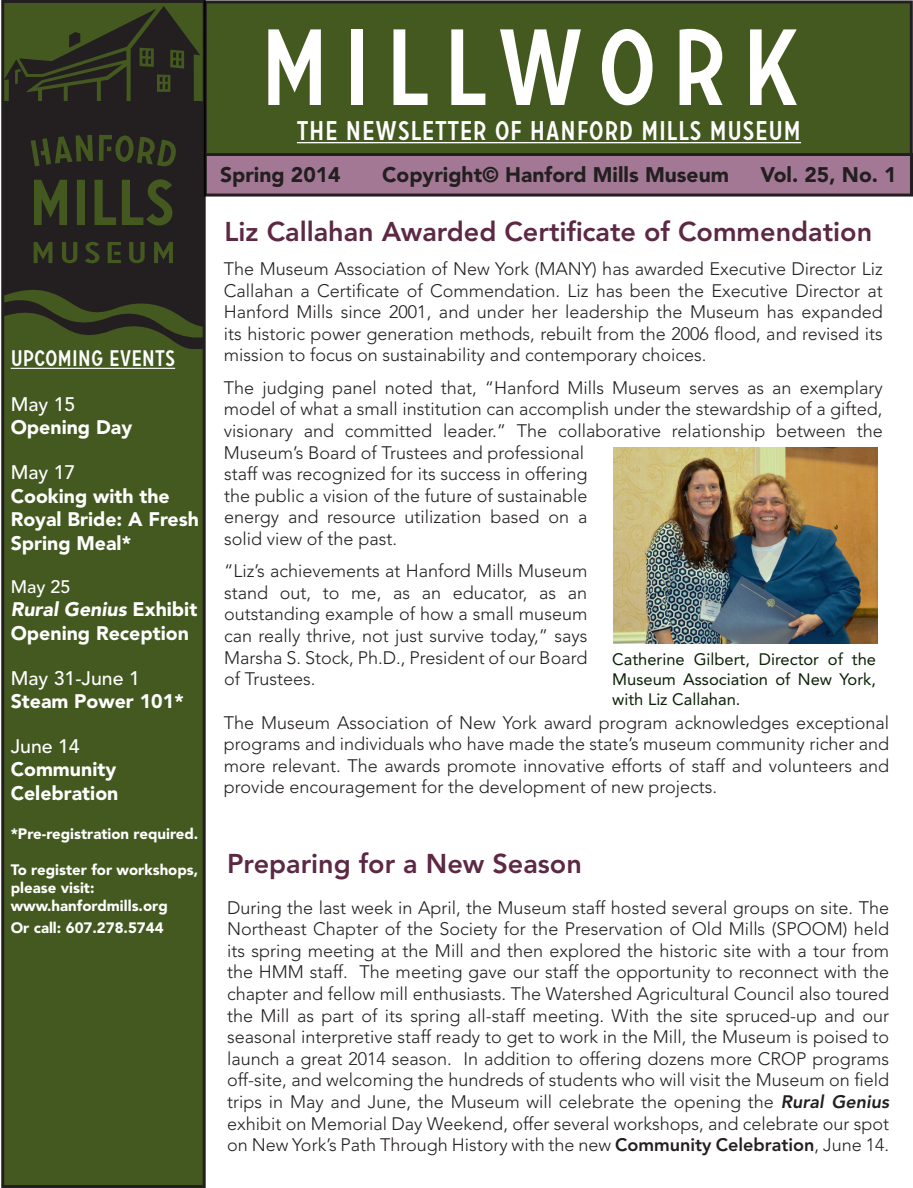
<style>
.page{position:relative;width:913px;height:1188px;background:#fff}
.page>*{position:absolute;margin:0;border:0;box-sizing:border-box;transform-origin:0 0}
.t1{font:108px "Carrosserie";letter-spacing:.13em;color:#fff}
.t2{font:800 27px "Avenir LT Std";color:#5c2844}
.t3{font:27px "Carrosserie";letter-spacing:.02em;color:#fff}
.t4{font:22.5px "Carrosserie";color:#fff}
.t5{font:900 21px "Avenir LT Std";color:#231f20}
.t6{font:900 19.5px/23.4px "Avenir LT Std";color:#fff}
.t7{font:500 19.5px "Avenir LT Std";color:#fff}
.t8{font:300 18px/21.6px "Avenir LT Std";color:#231f20;text-align:justify}
.t9{font:500 18px "Avenir LT Std";color:#fff}
.t10{font:16.5px/19.8px "Avenir LT Std";color:#0b2105;text-align:justify}
.t11{font:900 15px/18px "Avenir LT Std";color:#fff}
.s1{font-style:italic}
.s2{font-weight:800;font-style:italic}
.s3{font-weight:800}
</style>
<div class="page">
<div style="left:205px;top:2px;width:705px;height:163px;background:#44591f"></div>
<div style="left:204px;top:0;width:708px;height:167px;border:3px solid #231f20"></div>
<div style="left:205px;top:154px;width:706px;height:41px;background:#a27894"></div>
<div style="left:204px;top:153px;width:708px;height:44px;border:3px solid #231f20"></div>
<div style="left:3px;top:2px;width:201px;height:1184px;background:#44591f"></div>
<svg style="left:5px;top:6px;width:196px;height:290px;fill:#231f20"></svg>
<svg style="left:5px;top:296px;width:196px;height:53px"></svg>
<svg style="left:19px;top:9px;width:162px;height:80px"></svg>
<div style="left:1px;top:0;width:204px;height:1188px;border:3px solid #231f20"></div>
<hr style="left:297px;top:142px;width:503px;height:1px;background:#fff">
<hr style="left:11px;top:368px;width:164px;height:1px;background:#fff">
<img style="left:613px;top:448px;width:264px;height:196px">
<p class="t4" style="left:11px;top:344px;width:166px">UPCOMING EVENTS</p>
<p class="t7" style="left:11px;top:393px;width:66px">May 15</p>
<p class="t6" style="left:11px;top:416px;width:123px">Opening Day</p>
<p class="t7" style="left:11px;top:461px;width:66px">May 17</p>
<p class="t6" style="left:11px;top:484px;width:190px">Cooking with the<br>Royal Bride: A Fresh<br>Spring Meal*</p>
<p class="t9" style="left:11px;top:576px;width:61px">May 25</p>
<p class="t6" style="left:11px;top:598px;width:188px"><span class="s1">Rural Genius</span> Exhibit<br>Opening Reception</p>
<p class="t7" style="left:11px;top:667px;width:130px">May 31-June 1</p>
<p class="t6" style="left:11px;top:690px;width:174px">Steam Power 101*</p>
<p class="t7" style="left:11px;top:735px;width:71px">June 14</p>
<p class="t6" style="left:11px;top:758px;width:109px">Community<br>Celebration</p>
<p class="t11" style="left:11px;top:825px;width:189px">*Pre-registration required.</p>
<p class="t11" style="left:11px;top:861px;width:189px">To register for workshops, please visit:</p>
<p class="t11" style="left:11px;top:897px;width:158px">www.hanfordmills.org</p>
<p class="t11" style="left:11px;top:919px;width:154px">Or call: 607.278.5744</p>
<p class="t1" style="left:259px;top:-1px;width:541px">MILLWORK</p>
<p class="t3" style="left:297px;top:113px;width:505px">THE NEWSLETTER OF HANFORD MILLS MUSEUM</p>
<p class="t5" style="left:220px;top:162px;width:122px">Spring 2014</p>
<p class="t5" style="left:382px;top:162px;width:348px">Copyright© Hanford Mills Museum</p>
<p class="t5" style="left:760px;top:162px;width:138px">Vol. 25, No. 1</p>
<p class="t2" style="left:224px;top:215px;width:649px">Liz Callahan Awarded Certificate of Commendation</p>
<p class="t8" style="left:224px;top:258px;width:660px">The Museum Association of New York (MANY) has awarded Executive Director Liz Callahan a Certificate of Commendation. Liz has been the Executive Director at Hanford Mills since 2001, and under her leadership the Museum has expanded its historic power generation methods, rebuilt from the 2006 flood, and revised its mission to focus on sustainability and contemporary choices.</p>
<p class="t8" style="left:224px;top:377px;width:660px">The judging panel noted that, “Hanford Mills Museum serves as an exemplary model of what a small institution can accomplish under the stewardship of a gifted, visionary and committed leader.” The collaborative relationship between the Museum’s Board of Trustees and professional</p>
<p class="t8" style="left:224px;top:463px;width:364px">staff was recognized for its success in offering the public a vision of the future of sustainable energy and resource utilization based on a solid view of the past.</p>
<p class="t8" style="left:224px;top:560px;width:364px">“Liz’s achievements at Hanford Mills Museum stand out, to me, as an educator, as an outstanding example of how a small museum can really thrive, not just survive today,” says Marsha S. Stock, Ph.D., President of our Board of Trustees.</p>
<p class="t8" style="left:224px;top:712px;width:666px">The Museum Association of New York award program acknowledges exceptional programs and individuals who have made the state’s museum community richer and more relevant. The awards promote innovative efforts of staff and volunteers and provide encouragement for the development of new projects.</p>
<p class="t10" style="left:612px;top:650px;width:265px">Catherine Gilbert, Director of the Museum Association of New York, with Liz Callahan.</p>
<p class="t2" style="left:227px;top:847px;width:356px">Preparing for a New Season</p>
<p class="t8" style="left:227px;top:897px;width:663px">During the last week in April, the Museum staff hosted several groups on site. The Northeast Chapter of the Society for the Preservation of Old Mills (SPOOM) held its spring meeting at the Mill and then explored the historic site with a tour from the HMM staff. The meeting gave our staff the opportunity to reconnect with the chapter and fellow mill enthusiasts. The Watershed Agricultural Council also toured the Mill as part of its spring all-staff meeting. With the site spruced-up and our seasonal interpretive staff ready to get to work in the Mill, the Museum is poised to launch a great 2014 season. In addition to offering dozens more CROP programs off-site, and welcoming the hundreds of students who will visit the Museum on field trips in May and June, the Museum will celebrate the opening the <span class="s2">Rural Genius </span>exhibit on Memorial Day Weekend, offer several workshops, and celebrate our spot on New York’s Path Through History with the new <span class="s3">Community Celebration</span>, June 14.</p>
</div>
